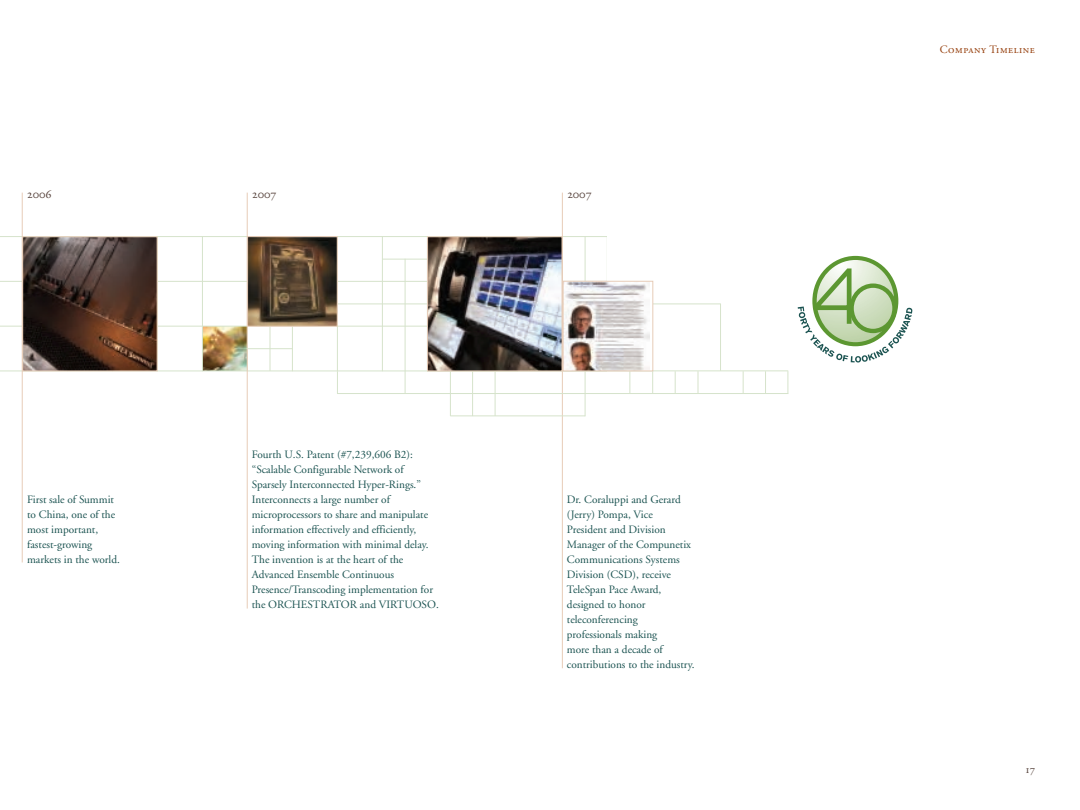
<style>
.page{position:relative;width:1080px;height:810px;background:#fff}
.page>*{position:absolute;margin:0;border:0;box-sizing:border-box;transform-origin:0 0}
.t1{font:12.5px "Adobe Garamond Regular SC";color:#544039}
.t2{font:11.25px/15px "Adobe Garamond";color:#1b5351}
.t3{font:11.25px "Adobe Garamond Regular SC";letter-spacing:.05em;color:#96400e}
.t4{font:11.25px "Adobe Garamond Regular SC";color:#544039}
</style>
<div class="page">
<img style="left:203px;top:327px;width:44px;height:44px">
<hr style="left:157px;top:236px;width:1px;height:135px;background:#d6e3cb">
<hr style="left:202px;top:236px;width:1px;height:135px;background:#d6e3cb">
<hr style="left:292px;top:236px;width:1px;height:135px;background:#d6e3cb">
<hr style="left:337px;top:236px;width:1px;height:135px;background:#d6e3cb">
<hr style="left:382px;top:236px;width:1px;height:135px;background:#d6e3cb">
<hr style="left:607px;top:236px;width:1px;height:135px;background:#d6e3cb">
<hr style="left:0;top:236px;width:1080px;height:1px;background:#d6e3cb">
<hr style="left:0;top:281px;width:1080px;height:1px;background:#d6e3cb">
<hr style="left:0;top:326px;width:1080px;height:1px;background:#d6e3cb">
<hr style="left:0;top:371px;width:1080px;height:1px;background:#d6e3cb">
<div style="left:608px;top:232px;width:472px;height:142px;background:#fff"></div>
<hr style="left:562px;top:193px;width:1px;height:475px;background:#e7ccb8">
<hr style="left:22px;top:193px;width:1px;height:369px;background:#e7ccb8">
<hr style="left:247px;top:193px;width:1px;height:416px;background:#e7ccb8">
<img style="left:24px;top:238px;width:131px;height:131px">
<div style="left:22px;top:236px;width:135px;height:135px;border:1px solid #e7ccb8"></div>
<svg style="left:765px;top:372px;width:1px;height:21px"></svg>
<hr style="left:337px;top:393px;width:451px;height:1px;background:#d6e3cb">
<hr style="left:247px;top:348px;width:45px;height:1px;background:#d6e3cb">
<hr style="left:337px;top:304px;width:384px;height:1px;background:#d6e3cb">
<hr style="left:472px;top:259px;width:1px;height:157px;background:#d6e3cb">
<hr style="left:495px;top:259px;width:1px;height:157px;background:#d6e3cb">
<hr style="left:450px;top:281px;width:1px;height:135px;background:#d6e3cb">
<svg style="left:788px;top:371px;width:1px;height:23px"></svg>
<svg style="left:743px;top:372px;width:1px;height:21px"></svg>
<hr style="left:720px;top:304px;width:1px;height:67px;background:#d6e3cb">
<hr style="left:472px;top:371px;width:316px;height:1px;background:#d6e3cb">
<hr style="left:585px;top:236px;width:1px;height:180px;background:#d6e3cb">
<hr style="left:562px;top:348px;width:46px;height:1px;background:#d6e3cb">
<hr style="left:450px;top:416px;width:135px;height:1px;background:#d6e3cb">
<hr style="left:383px;top:259px;width:89px;height:1px;background:#d6e3cb">
<svg style="left:698px;top:371px;width:1px;height:22px"></svg>
<svg style="left:675px;top:371px;width:1px;height:22px"></svg>
<svg style="left:652px;top:371px;width:1px;height:22px"></svg>
<svg style="left:630px;top:371px;width:1px;height:22px"></svg>
<svg style="left:337px;top:372px;width:1px;height:21px"></svg>
<img style="left:565px;top:283px;width:85px;height:86px">
<div style="left:563px;top:281px;width:90px;height:90px;border:1px solid #e7ccb8"></div>
<img style="left:429px;top:238px;width:131px;height:131px">
<div style="left:427px;top:236px;width:135px;height:135px;border:1px solid #e7ccb8"></div>
<hr style="left:405px;top:259px;width:1px;height:135px;background:#d6e3cb">
<hr style="left:270px;top:259px;width:1px;height:112px;background:#d6e3cb">
<svg style="left:798px;top:256px;width:114px;height:107px"></svg>
<img style="left:249px;top:238px;width:87px;height:87px">
<div style="left:247px;top:236px;width:91px;height:91px;border:1px solid #e7ccb8"></div>
<p class="t1" style="left:27px;top:189px;width:26px">2006</p>
<p class="t2" style="left:27px;top:493px;width:94px">First sale of Summit to China, one of the most important, fastest-growing markets in the world.</p>
<p class="t1" style="left:252px;top:189px;width:26px">2007</p>
<p class="t2" style="left:252px;top:448px;width:189px">Fourth U.S. Patent (#7,239,606 B2): “Scalable Configurable Network of Sparsely Interconnected Hyper-Rings.” Interconnects a large number of microprocessors to share and manipulate information effectively and efficiently, moving information with minimal delay.<br>The invention is at the heart of the Advanced Ensemble Continuous Presence/Transcoding implementation for the ORCHESTRATOR and VIRTUOSO.</p>
<p class="t1" style="left:567px;top:189px;width:26px">2007</p>
<p class="t2" style="left:567px;top:493px;width:129px">Dr. Coraluppi and Gerard (Jerry) Pompa, Vice<br>President and Division<br>Manager of the Compunetix<br>Communications Systems<br>Division (CSD), receive<br>TeleSpan Pace Award, designed to honor teleconferencing professionals making<br>more than a decade of contributions to the industry.</p>
<p class="t3" style="left:940px;top:45px;width:97px">Company Timeline</p>
<p class="t4" style="left:1026px;top:765px;width:11px">17</p>
</div>
